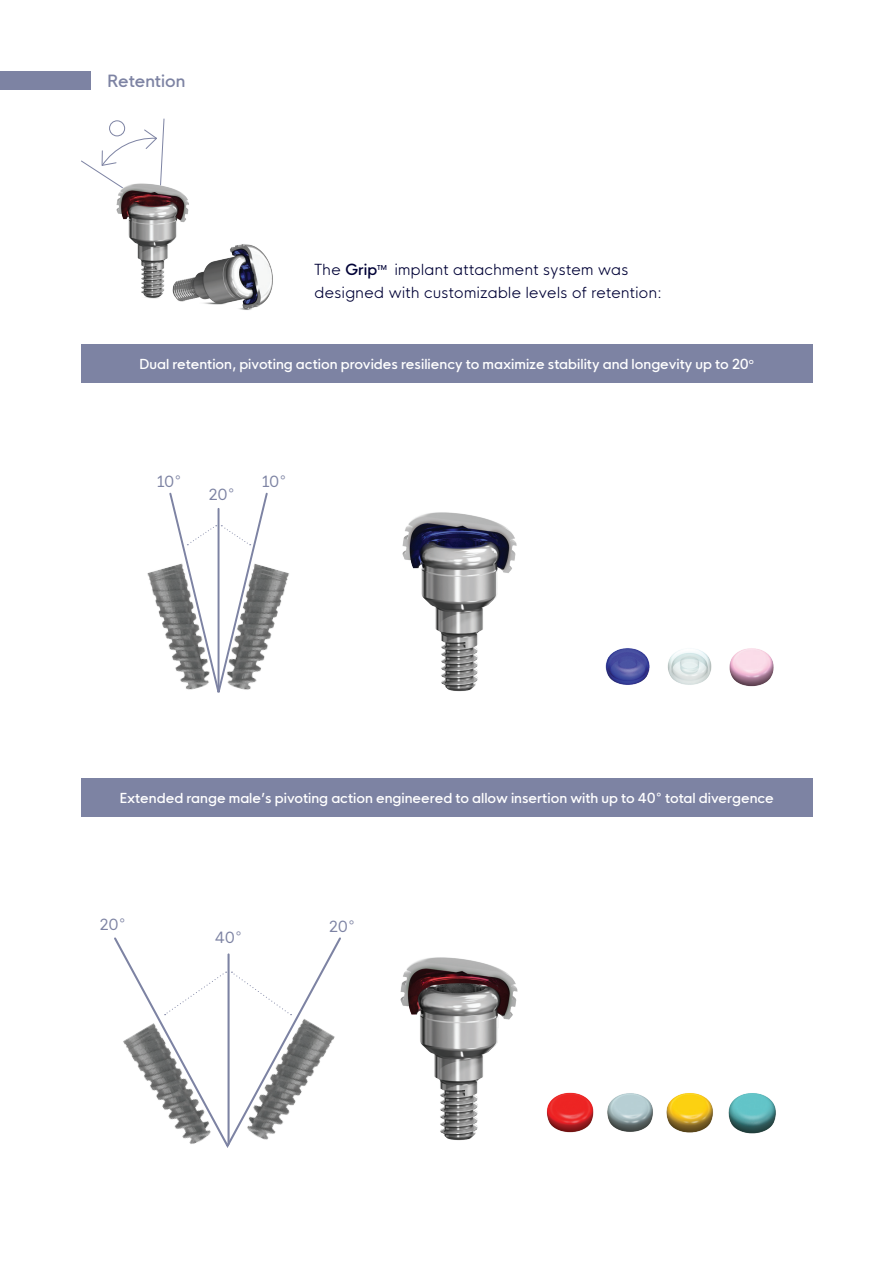
<style>
.page{position:relative;width:893px;height:1263px;background:#fff}
.page>*{position:absolute;margin:0;border:0;box-sizing:border-box;transform-origin:0 0}
.t1{font:16.5px "HK Nova Medium R";letter-spacing:-.005em;color:#7d83a3}
.t2{font:15.15px "HK Nova Regular R";letter-spacing:-.035em;color:#7d83a3}
.t3{font:15px/23.2px "HK Nova Light R";letter-spacing:.03em;color:#000236}
.t4{font:15px "HK Nova Medium R";color:#000236}
.t5{font:13.5px "HK Nova Medium R";color:#fff}
.t6{font:6.6px "HK Nova Medium R";color:#000236}
.s1{font-family:"HK Nova Light R"}
</style>
<div class="page">
<svg style="left:114px;top:937px;width:227px;height:77px"></svg>
<hr style="left:228px;top:954px;width:2px;height:190px;background:#7d83a3">
<svg style="left:164px;top:972px;width:128px;height:42px"></svg>
<svg style="left:81px;top:118px;width:84px;height:66px"></svg>
<img style="left:115px;top:176px;width:158px;height:134px">
<div style="left:0;top:71px;width:90px;height:19px;background:#7d83a3"></div>
<div style="left:81px;top:779px;width:731px;height:38px;background:#7d83a3"></div>
<div style="left:81px;top:344px;width:731px;height:39px;background:#7d83a3"></div>
<img style="left:402px;top:512px;width:115px;height:180px">
<img style="left:605px;top:648px;width:45px;height:37px">
<img style="left:667px;top:649px;width:45px;height:36px">
<img style="left:729px;top:648px;width:45px;height:39px">
<img style="left:400px;top:957px;width:118px;height:184px">
<svg style="left:169px;top:492px;width:99px;height:66px"></svg>
<img style="left:225px;top:1009px;width:116px;height:133px">
<img style="left:123px;top:1014px;width:108px;height:134px">
<img style="left:147px;top:558px;width:58px;height:132px">
<img style="left:205px;top:558px;width:84px;height:135px">
<img style="left:546px;top:1092px;width:48px;height:41px">
<img style="left:607px;top:1093px;width:46px;height:39px">
<img style="left:728px;top:1093px;width:48px;height:41px">
<img style="left:666px;top:1093px;width:47px;height:40px">
<p class="t1" style="left:108px;top:67px;width:79px">Retention</p>
<p class="t4" style="left:315px;top:256px;width:64px"><span class="s1">The</span> Grip</p>
<p class="t6" style="left:377px;top:262px;width:11px">TM</p>
<p class="t3" style="left:315px;top:256px;width:349px;text-indent:80px">implant attachment system was designed with customizable levels of retention:</p>
<p class="t5" style="left:140px;top:352px;width:616px">Dual retention, pivoting action provides resiliency to maximize stability and longevity up to 20<sup>o</sup></p>
<p class="t2" style="left:157px;top:468px;width:26px">10°</p>
<p class="t2" style="left:262px;top:468px;width:26px">10°</p>
<p class="t2" style="left:209px;top:481px;width:27px">20°</p>
<p class="t5" style="left:120px;top:786px;width:656px">Extended range male’s pivoting action engineered to allow insertion with up to 40° total divergence</p>
<p class="t2" style="left:100px;top:911px;width:27px">20°</p>
<p class="t2" style="left:329px;top:913px;width:27px">20°</p>
<p class="t2" style="left:215px;top:924px;width:29px">40°</p>
</div>
